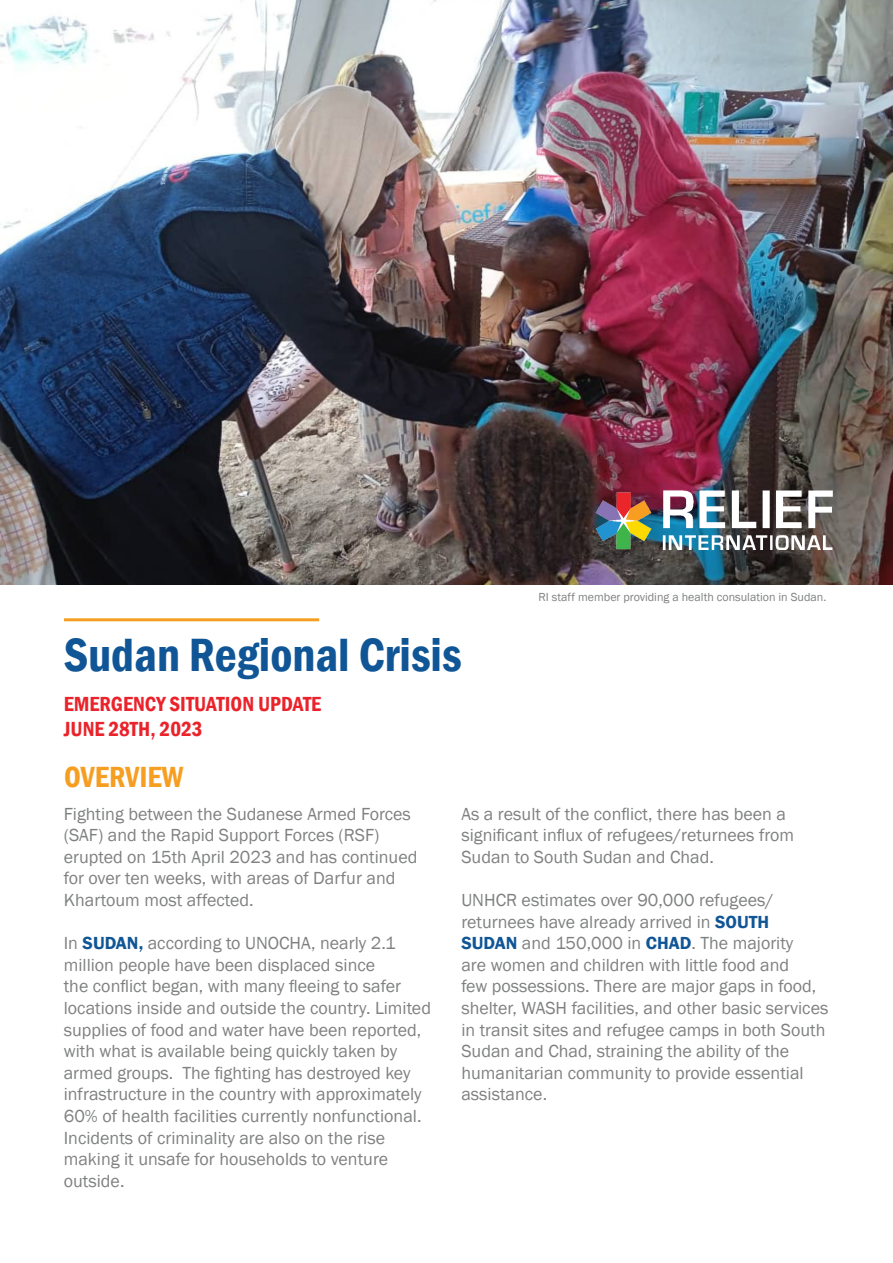
<style>
.page{position:relative;width:893px;height:1263px;background:#fff}
.page>*{position:absolute;margin:0;border:0;box-sizing:border-box;transform-origin:0 0}
.t1{font:600 condensed 48px "Franklin Gothic";color:#105596}
.t2{font:600 condensed 30px "Franklin Gothic";color:#f69e21}
.t3{font:600 condensed 21px "Franklin Gothic";color:#ea232b}
.t4{font:18px/21.6px "Franklin Gothic";color:#7f8080}
.t5{font:12px "Franklin Gothic";color:#7f8080}
.s1{font-weight:600;color:#105596}
</style>
<div class="page">
<img style="left:0;top:0;width:893px;height:585px">
<hr style="left:64px;top:618px;width:255px;height:3px;background:#f69e21">
<img style="left:595px;top:491px;width:238px;height:58px">
<p class="t5" style="left:539px;top:590px;width:289px">RI staff member providing a health consulation in Sudan.</p>
<p class="t1" style="left:64px;top:623px;width:399px">Sudan Regional Crisis</p>
<p class="t3" style="left:64px;top:690px;width:259px">EMERGENCY SITUATION UPDATE</p>
<p class="t3" style="left:64px;top:715px;width:140px">JUNE 28TH, 2023</p>
<p class="t2" style="left:64px;top:757px;width:121px">OVERVIEW</p>
<p class="t4" style="left:64px;top:803px;width:355px">Fighting between the Sudanese Armed Forces (SAF) and the Rapid Support Forces (RSF) erupted on 15th April 2023 and has continued for over ten weeks, with areas of Darfur and Khartoum most affected.</p>
<p class="t4" style="left:64px;top:933px;width:369px">In <span class="s1">SUDAN,</span> according to UNOCHA, nearly 2.1 million people have been displaced since<br>the conflict began, with many fleeing to safer locations inside and outside the country. Limited supplies of food and water have been reported, with what is available being quickly taken by armed groups. The fighting has destroyed key infrastructure in the country with approximately 60% of health facilities currently nonfunctional.<br>Incidents of criminality are also on the rise making it unsafe for households to venture outside.</p>
<p class="t4" style="left:461px;top:803px;width:334px">As a result of the conflict, there has been a significant influx of refugees/returnees from<br>Sudan to South Sudan and Chad.</p>
<p class="t4" style="left:461px;top:889px;width:368px">UNHCR estimates over 90,000 refugees/ returnees have already arrived in <span class="s1">SOUTH SUDAN</span> and 150,000 in <span class="s1">CHAD</span>. The majority<br>are women and children with little food and<br>few possessions. There are major gaps in food, shelter, WASH facilities, and other basic services in transit sites and refugee camps in both South Sudan and Chad, straining the ability of the humanitarian community to provide essential assistance.</p>
</div>
